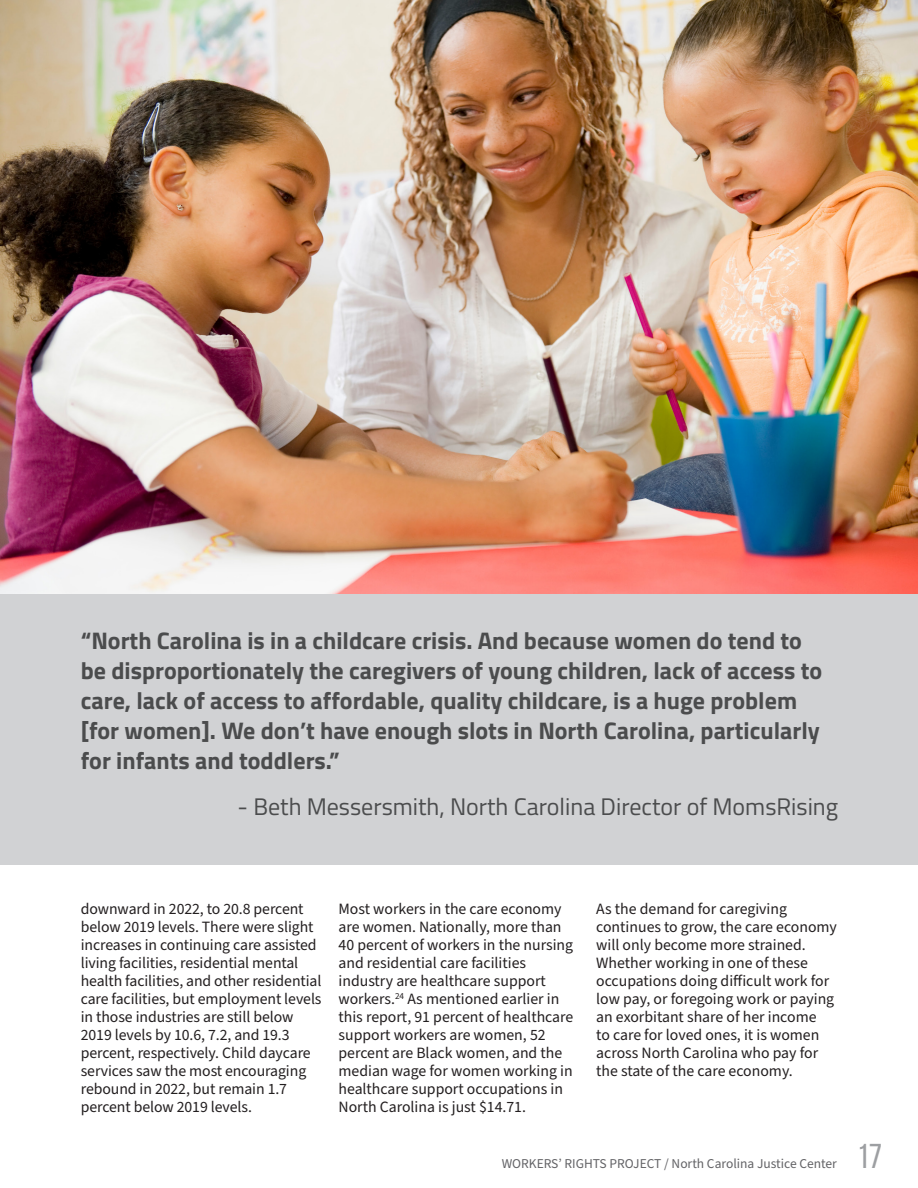
<style>
.page{position:relative;width:918px;height:1188px;background:#fff}
.page>*{position:absolute;margin:0;border:0;box-sizing:border-box;transform-origin:0 0}
.t1{font:34.5px "Bebas Neue";color:#9d9fa2}
.PULL_QUOTE_-_left_flush{font:700 24px/30px "Titillium Web";color:#4b4c4d}
.PULL_QUOTE_-_left_flush-2{font:24px "Titillium Web";color:#4b4c4d}
.TEXT{font:15.75px/18px "Source Sans Pro";letter-spacing:-.005em;color:#231f20}
.t2{font:13.5px "Source Sans Pro";color:#636366}
</style>
<div class="page">
<div style="left:0;top:142px;width:918px;height:723px;background:#d1d2d4"></div>
<img style="left:0;top:0;width:918px;height:594px">
<p class="PULL_QUOTE_-_left_flush" style="left:81px;top:624px;width:743px">“North Carolina is in a childcare crisis. And because women do tend to be disproportionately the caregivers of young children, lack of access to care, lack of access to affordable, quality childcare, is a huge problem [for women]. We don’t have enough slots in North Carolina, particularly for infants and toddlers.”</p>
<p class="PULL_QUOTE_-_left_flush-2" style="left:238px;top:789px;width:602px">- Beth Messersmith, North Carolina Director of MomsRising</p>
<p class="TEXT" style="left:81px;top:900px;width:242px">downward in 2022, to 20.8 percent below 2019 levels. There were slight increases in continuing care assisted living facilities, residential mental health facilities, and other residential care facilities, but employment levels in those industries are still below 2019 levels by 10.6, 7.2, and 19.3 percent, respectively. Child daycare services saw the most encouraging rebound in 2022, but remain 1.7 percent below 2019 levels.</p>
<p class="TEXT" style="left:339px;top:900px;width:236px">Most workers in the care economy are women. Nationally, more than 40 percent of workers in the nursing and residential care facilities industry are healthcare support workers.<sup>24</sup> As mentioned earlier in this report, 91 percent of healthcare support workers are women, 52 percent are Black women, and the median wage for women working in healthcare support occupations in North Carolina is just $14.71.</p>
<p class="TEXT" style="left:596px;top:900px;width:242px">As the demand for caregiving continues to grow, the care economy will only become more strained.<br>Whether working in one of these occupations doing difficult work for low pay, or foregoing work or paying an exorbitant share of her income<br>to care for loved ones, it is women across North Carolina who pay for the state of the care economy.</p>
<p class="t2" style="left:502px;top:1154px;width:337px">WORKERS’ RIGHTS PROJECT / North Carolina Justice Center</p>
<h1 class="t1" style="left:857px;top:1137px;width:27px">17</h1>
</div>
